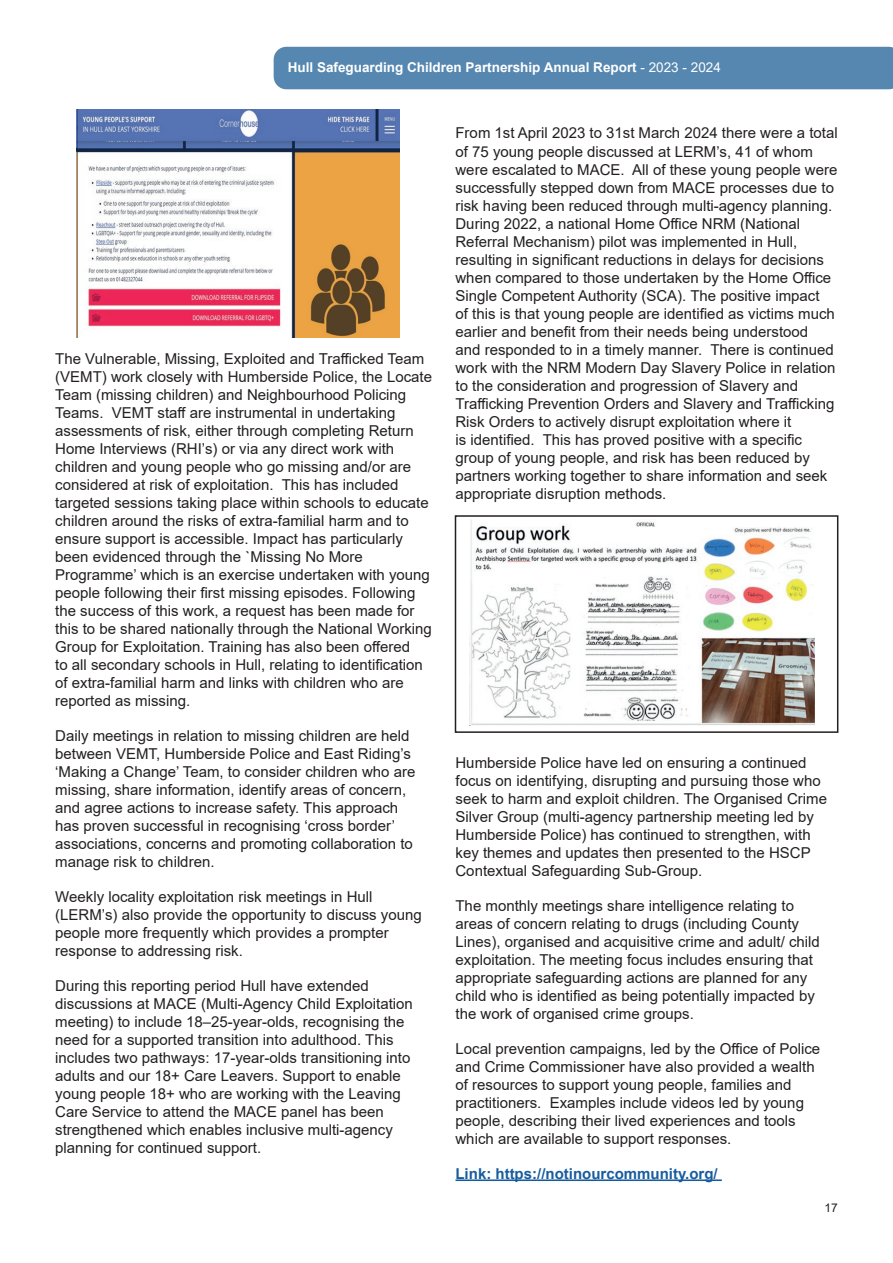
<style>
.page{position:relative;width:893px;height:1263px;background:#fff}
.page>*{position:absolute;margin:0;border:0;box-sizing:border-box;transform-origin:0 0}
.t1{font:15px/18px "Arial";color:#231f20}
.t2{font:700 15px "Arial";color:#175d9e}
.t3{font:700 13.5px "Arial";color:#fff}
.t4{font:12px "Arial";color:#231f20}
.s1{font-weight:400}
</style>
<div class="page">
<div style="left:274px;top:47px;width:619px;height:42px;background:#5687b0"></div>
<hr style="left:455px;top:1179px;width:267px;height:2px;background:#175d9e">
<img style="left:77px;top:110px;width:323px;height:228px">
<img style="left:470px;top:520px;width:344px;height:205px">
<div style="left:455px;top:515px;width:383px;height:218px;border:2px solid #231f20"></div>
<p class="t3" style="left:288px;top:58px;width:435px">Hull Safeguarding Children Partnership Annual Report <span class="s1">- 2023 - 2024</span></p>
<p class="t1" style="left:55px;top:349px;width:378px">The Vulnerable, Missing, Exploited and Trafficked Team (VEMT) work closely with Humberside Police, the Locate Team (missing children) and Neighbourhood Policing Teams. VEMT staff are instrumental in undertaking assessments of risk, either through completing Return Home Interviews (RHI’s) or via any direct work with children and young people who go missing and/or are considered at risk of exploitation. This has included targeted sessions taking place within schools to educate children around the risks of extra-familial harm and to ensure support is accessible. Impact has particularly been evidenced through the `Missing No More Programme’ which is an exercise undertaken with young people following their first missing episodes. Following the success of this work, a request has been made for this to be shared nationally through the National Working Group for Exploitation. Training has also been offered<br>to all secondary schools in Hull, relating to identification of extra-familial harm and links with children who are reported as missing.</p>
<p class="t1" style="left:55px;top:726px;width:362px">Daily meetings in relation to missing children are held between VEMT, Humberside Police and East Riding’s ‘Making a Change’ Team, to consider children who are missing, share information, identify areas of concern, and agree actions to increase safety. This approach has proven successful in recognising ‘cross border’ associations, concerns and promoting collaboration to manage risk to children.</p>
<p class="t1" style="left:55px;top:887px;width:368px">Weekly locality exploitation risk meetings in Hull (LERM’s) also provide the opportunity to discuss young people more frequently which provides a prompter response to addressing risk.</p>
<p class="t1" style="left:55px;top:977px;width:359px">During this reporting period Hull have extended discussions at MACE (Multi-Agency Child Exploitation meeting) to include 18–25-year-olds, recognising the need for a supported transition into adulthood. This includes two pathways: 17-year-olds transitioning into adults and our 18+ Care Leavers. Support to enable young people 18+ who are working with the Leaving Care Service to attend the MACE panel has been strengthened which enables inclusive multi-agency planning for continued support.</p>
<p class="t1" style="left:455px;top:124px;width:384px">From 1st April 2023 to 31st March 2024 there were a total of 75 young people discussed at LERM’s, 41 of whom were escalated to MACE. All of these young people were successfully stepped down from MACE processes due to risk having been reduced through multi-agency planning.<br>During 2022, a national Home Office NRM (National Referral Mechanism) pilot was implemented in Hull, resulting in significant reductions in delays for decisions when compared to those undertaken by the Home Office Single Competent Authority (SCA). The positive impact<br>of this is that young people are identified as victims much earlier and benefit from their needs being understood<br>and responded to in a timely manner. There is continued work with the NRM Modern Day Slavery Police in relation to the consideration and progression of Slavery and Trafficking Prevention Orders and Slavery and Trafficking Risk Orders to actively disrupt exploitation where it<br>is identified. This has proved positive with a specific group of young people, and risk has been reduced by partners working together to share information and seek appropriate disruption methods.</p>
<p class="t1" style="left:455px;top:753px;width:373px">Humberside Police have led on ensuring a continued focus on identifying, disrupting and pursuing those who seek to harm and exploit children. The Organised Crime Silver Group (multi-agency partnership meeting led by Humberside Police) has continued to strengthen, with key themes and updates then presented to the HSCP Contextual Safeguarding Sub-Group.</p>
<p class="t1" style="left:455px;top:896px;width:366px">The monthly meetings share intelligence relating to areas of concern relating to drugs (including County Lines), organised and acquisitive crime and adult/ child exploitation. The meeting focus includes ensuring that appropriate safeguarding actions are planned for any child who is identified as being potentially impacted by the work of organised crime groups.</p>
<p class="t1" style="left:455px;top:1039px;width:366px">Local prevention campaigns, led by the Office of Police and Crime Commissioner have also provided a wealth of resources to support young people, families and practitioners. Examples include videos led by young people, describing their lived experiences and tools which are available to support responses.</p>
<p class="t2" style="left:455px;top:1163px;width:264px">Link: https://notinourcommunity.org/</p>
<p class="t4" style="left:824px;top:1200px;width:15px">17</p>
</div>
